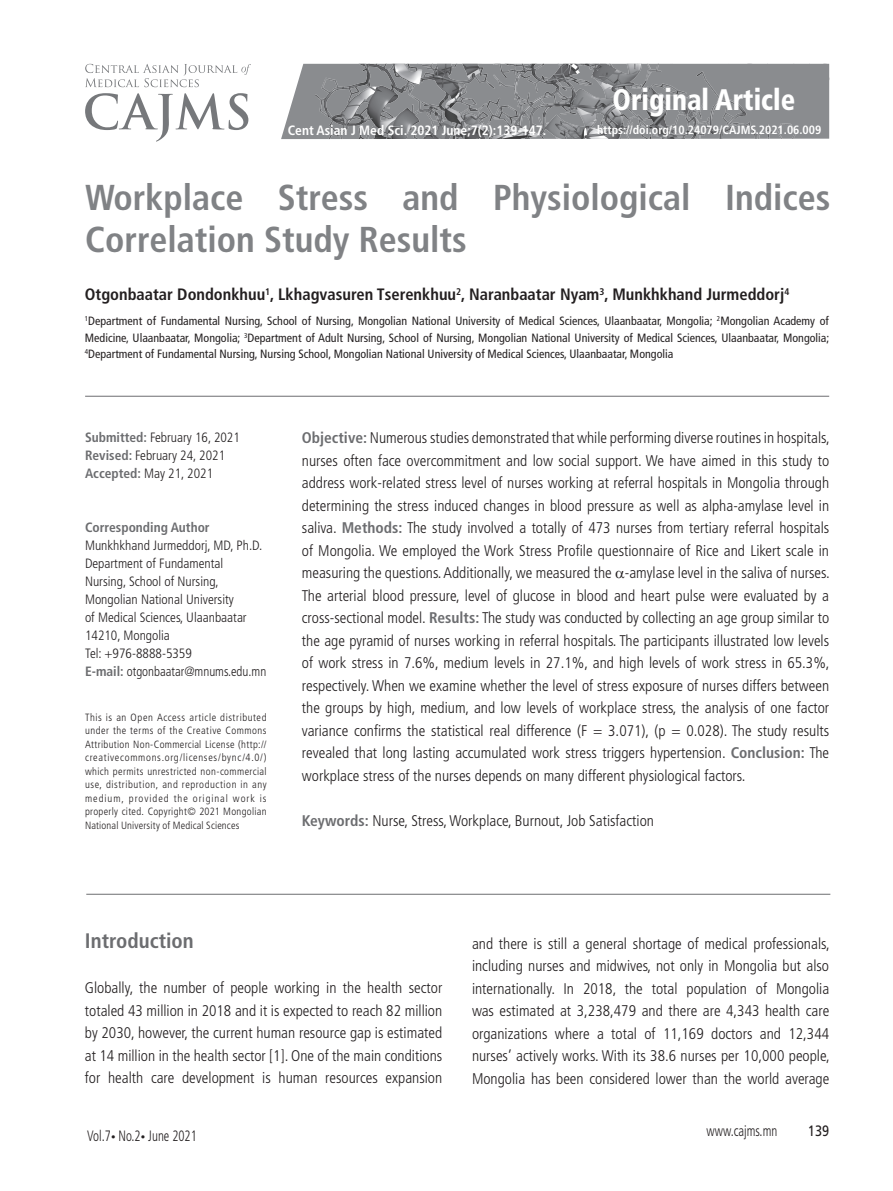
<style>
.page{position:relative;width:893px;height:1191px;background:#fff}
.page>*{position:absolute;margin:0;border:0;box-sizing:border-box;transform-origin:0 0}
.Un_garchig{font:700 condensed 36px/42px "Frutiger LT Std";color:#808285}
.t1{font:900 condensed 29.7px "Frutiger LT Std";color:#fff;scale:.91 1}
.Paragraph_Style_1{font:700 condensed 21px "Frutiger LT Std";color:#6c6d70}
.Ner{font:700 condensed 16.5px "Frutiger LT Std";color:#231f20}
.text{font:300 condensed 15.45px/22.5px "Frutiger LT Std";color:#231f20;text-align:justify}
.t2{font:300 condensed 15px "Frutiger LT Std";color:#231f20;scale:.85 1}
.t3{font:15px "Frutiger LT Std";color:#231f20;scale:.85 1}
.text-2{font:300 condensed 13.5px/18px "Frutiger LT Std";color:#231f20}
.t4{font:700 condensed 13.5px "Frutiger LT Std";color:#fff}
.text-3{font:300 condensed 13.5px "Frutiger LT Std";color:#231f20;scale:.95 1}
.text-4{font:700 condensed 13.5px "Frutiger LT Std";color:#6c6d70}
.ner_door{font:condensed 12px/16.5px "Frutiger LT Std";color:#231f20;text-align:justify}
.t5{font:700 condensed 12px "Frutiger LT Std";color:#fff}
.t6{font:300 condensed 10.5px/13.5px "Frutiger LT Std";letter-spacing:.015em;color:#231f20;text-align:justify}
.s1{font-weight:700;color:#6c6d70}
.s2{font-weight:700;font-size:9px}
</style>
<div class="page">
<img style="left:281px;top:64px;width:548px;height:75px">
<svg style="left:85px;top:64px;width:166px;height:23px"></svg>
<svg style="left:85px;top:93px;width:163px;height:48px"></svg>
<hr style="left:85px;top:396px;width:744px;height:1px;background:#6c6d70">
<hr style="left:86px;top:894px;width:744px;height:1px;background:#6c6d70">
<p class="t1" style="left:613px;top:82px;width:202px">Original Article</p>
<p class="t4" style="left:288px;top:122px;width:260px">Cent Asian J Med Sci. 2021 June;7(2):139-147.</p>
<p class="t5" style="left:597px;top:122px;width:226px">https://doi.org/10.24079/CAJMS.2021.06.009</p>
<p class="Un_garchig" style="left:85px;top:176px;width:747px">Workplace Stress and Physiological Indices<br>Correlation Study Results</p>
<p class="Ner" style="left:85px;top:285px;width:706px">Otgonbaatar Dondonkhuu<sup>1</sup>, Lkhagvasuren Tserenkhuu<sup>2</sup>, Naranbaatar Nyam<sup>3</sup>, Munkhkhand Jurmeddorj<sup>4</sup></p>
<p class="ner_door" style="left:85px;top:313px;width:746px"><sup>1</sup>Department of Fundamental Nursing, School of Nursing, Mongolian National University of Medical Sciences, Ulaanbaatar, Mongolia; <sup>2</sup>Mongolian Academy of Medicine, Ulaanbaatar, Mongolia; <sup>3</sup>Department of Adult Nursing, School of Nursing, Mongolian National University of Medical Sciences, Ulaanbaatar, Mongolia; <sup>4</sup>Department of Fundamental Nursing, Nursing School, Mongolian National University of Medical Sciences, Ulaanbaatar, Mongolia</p>
<p class="text-2" style="left:85px;top:428px;width:156px"><span class="s1">Submitted:</span> February 16, 2021</p>
<p class="text-2" style="left:85px;top:446px;width:142px"><span class="s1">Revised:</span> February 24, 2021</p>
<p class="text-2" style="left:85px;top:464px;width:130px"><span class="s1">Accepted:</span> May 21, 2021</p>
<p class="text-4" style="left:85px;top:519px;width:126px">Corresponding Author</p>
<p class="text-2" style="left:85px;top:536px;width:179px">Munkhkhand Jurmeddorj, MD, Ph.D.</p>
<p class="text-2" style="left:85px;top:554px;width:163px">Department of Fundamental<br>Nursing, School of Nursing,<br>Mongolian National University of Medical Sciences, Ulaanbaatar<br>14210, Mongolia</p>
<p class="text-2" style="left:85px;top:644px;width:108px">Tel: +976-8888-5359</p>
<p class="text-3" style="left:85px;top:663px;width:192px"><span class="s1">E-mail:</span> otgonbaatar@mnums.edu.mn</p>
<p class="t6" style="left:85px;top:710px;width:183px">This is an Open Access article distributed under the terms of the Creative Commons Attribution Non-Commercial License (http:// creativecommons.org/licenses/bync/4.0/) which permits unrestricted non-commercial use, distribution, and reproduction in any medium, provided the original work is properly cited. Copyright© 2021 Mongolian National University of Medical Sciences</p>
<p class="text" style="left:302px;top:427px;width:529px"><span class="s1">Objective:</span> Numerous studies demonstrated that while performing diverse routines in hospitals, nurses often face overcommitment and low social support. We have aimed in this study to address work-related stress level of nurses working at referral hospitals in Mongolia through determining the stress induced changes in blood pressure as well as alpha-amylase level in saliva. <span class="s1">Methods:</span> The study involved a totally of 473 nurses from tertiary referral hospitals of Mongolia. We employed the Work Stress Profile questionnaire of Rice and Likert scale in measuring the questions. Additionally, we measured the -amylase level in the saliva of nurses.<br>The arterial blood pressure, level of glucose in blood and heart pulse were evaluated by a cross-sectional model. <span class="s1">Results:</span> The study was conducted by collecting an age group similar to the age pyramid of nurses working in referral hospitals. The participants illustrated low levels of work stress in 7.6%, medium levels in 27.1%, and high levels of work stress in 65.3%, respectively. When we examine whether the level of stress exposure of nurses differs between the groups by high, medium, and low levels of workplace stress, the analysis of one factor variance confirms the statistical real difference (F = 3.071), (p = 0.028). The study results revealed that long lasting accumulated work stress triggers hypertension. <span class="s1">Conclusion:</span> The workplace stress of the nurses depends on many different physiological factors.</p>
<p class="text" style="left:302px;top:809px;width:354px"><span class="s1">Keywords:</span> Nurse, Stress, Workplace, Burnout, Job Satisfaction</p>
<p class="Paragraph_Style_1" style="left:85px;top:928px;width:110px">Introduction</p>
<p class="text" style="left:85px;top:977px;width:359px">Globally, the number of people working in the health sector totaled 43 million in 2018 and it is expected to reach 82 million by 2030, however, the current human resource gap is estimated at 14 million in the health sector [1]. One of the main conditions for health care development is human resources expansion</p>
<p class="t2" style="left:87px;top:1127px;width:131px">Vol.7<span class="s2">•</span> No.2<span class="s2">•</span> June 2021</p>
<p class="text" style="left:472px;top:932px;width:359px">and there is still a general shortage of medical professionals, including nurses and midwives, not only in Mongolia but also internationally. In 2018, the total population of Mongolia was estimated at 3,238,479 and there are 4,343 health care organizations where a total of 11,169 doctors and 12,344 nurses’ actively works. With its 38.6 nurses per 10,000 people, Mongolia has been considered lower than the world average</p>
<p class="t2" style="left:707px;top:1122px;width:85px">www.cajms.mn</p>
<p class="t3" style="left:808px;top:1122px;width:27px">139</p>
</div>
